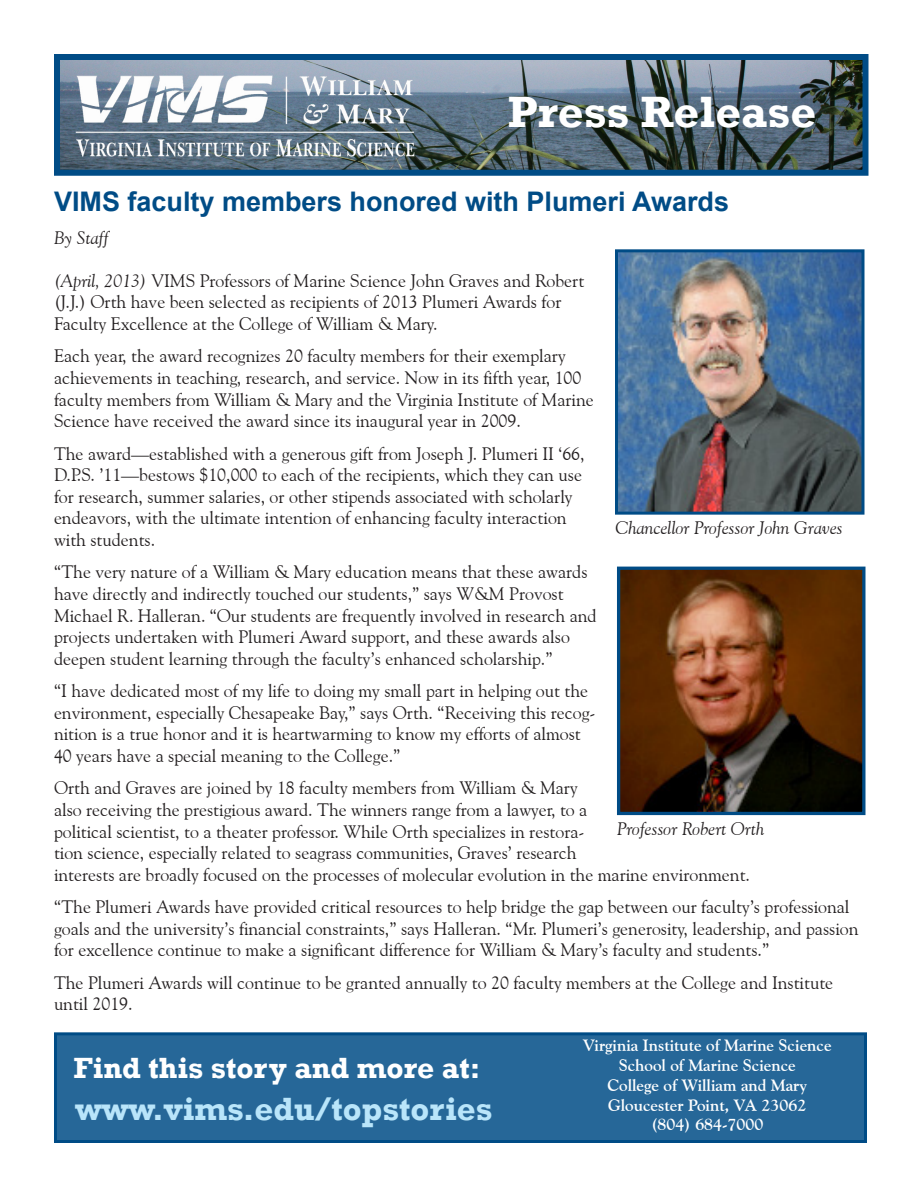
<style>
.page{position:relative;width:918px;height:1188px;background:#fff}
.page>*{position:absolute;margin:0;border:0;box-sizing:border-box;transform-origin:0 0}
.Press_Release_Headin{font:700 45px "Rockwell";color:#fff}
.Headline_-_Articles{font:700 33px "Rockwell";color:#b9e5fa}
.Headline_-_Articles-2{font:700 30px "Rockwell";color:#fff}
.Headline_-_Articles-3{font:700 27px "Arial";color:#004c86}
.Body_Text{font:18px/21.6px "Goudy Old Style BT";color:#231f20}
.Cutline{font:italic 18px "Goudy Old Style BT";color:#231f20}
.Headline_-_Articles-4{font:700 16.5px "Goudy Old Style BT";color:#fff}
.s1{font-style:italic}
</style>
<div class="page">
<div style="left:56px;top:1034px;width:810px;height:108px;background:#266798"></div>
<div style="left:54px;top:1032px;width:813px;height:111px;border:3px solid #004c86"></div>
<img style="left:61px;top:61px;width:800px;height:108px">
<div style="left:54px;top:54px;width:814px;height:122px;border:6px solid #004c86"></div>
<img style="left:69px;top:70px;width:351px;height:94px">
<img style="left:619px;top:253px;width:242px;height:258px">
<div style="left:615px;top:249px;width:250px;height:266px;border:3px solid #004c86"></div>
<img style="left:621px;top:571px;width:241px;height:240px">
<div style="left:617px;top:567px;width:249px;height:248px;border:3px solid #004c86"></div>
<p class="Press_Release_Headin" style="left:508px;top:84px;width:310px">Press Release</p>
<p class="Headline_-_Articles-3" style="left:54px;top:184px;width:677px">VIMS faculty members honored with Plumeri Awards</p>
<p class="Cutline" style="left:54px;top:226px;width:56px">By Staff</p>
<p class="Body_Text" style="left:54px;top:269px;width:532px"><span class="s1">(April, 2013)</span> VIMS Professors of Marine Science John Graves and Robert (J.J.) Orth have been selected as recipients of 2013 Plumeri Awards for<br>Faculty Excellence at the College of William &amp; Mary.</p>
<p class="Body_Text" style="left:54px;top:345px;width:541px">Each year, the award recognizes 20 faculty members for their exemplary achievements in teaching, research, and service. Now in its fifth year, 100 faculty members from William &amp; Mary and the Virginia Institute of Marine Science have received the award since its inaugural year in 2009.</p>
<p class="Body_Text" style="left:54px;top:442px;width:532px">The award—established with a generous gift from Joseph J. Plumeri II ‘66, D.P.S. ’11—bestows $10,000 to each of the recipients, which they can use for research, summer salaries, or other stipends associated with scholarly endeavors, with the ultimate intention of enhancing faculty interaction with students.</p>
<p class="Body_Text" style="left:54px;top:561px;width:544px">“The very nature of a William &amp; Mary education means that these awards have directly and indirectly touched our students,” says W&amp;M Provost Michael R. Halleran. “Our students are frequently involved in research and projects undertaken with Plumeri Award support, and these awards also deepen student learning through the faculty’s enhanced scholarship.”</p>
<p class="Body_Text" style="left:54px;top:680px;width:543px">“I have dedicated most of my life to doing my small part in helping out the environment, especially Chesapeake Bay,” says Orth. “Receiving this recog&shy;nition is a true honor and it is heartwarming to know my efforts of almost 40 years have a special meaning to the College.”</p>
<p class="Body_Text" style="left:54px;top:777px;width:698px">Orth and Graves are joined by 18 faculty members from William &amp; Mary<br>also receiving the prestigious award. The winners range from a lawyer, to a<br>political scientist, to a theater professor. While Orth specializes in restora-<br>tion science, especially related to seagrass communities, Graves’ research<br>interests are broadly focused on the processes of molecular evolution in the marine environment.</p>
<p class="Body_Text" style="left:54px;top:896px;width:806px">“The Plumeri Awards have provided critical resources to help bridge the gap between our faculty’s professional goals and the university’s financial constraints,” says Halleran. “Mr. Plumeri’s generosity, leadership, and passion for excellence continue to make a significant difference for William &amp; Mary’s faculty and students.”</p>
<p class="Body_Text" style="left:54px;top:971px;width:781px">The Plumeri Awards will continue to be granted annually to 20 faculty members at the College and Institute until 2019.</p>
<p class="Cutline" style="left:616px;top:516px;width:229px">Chancellor Professor John Graves</p>
<p class="Cutline" style="left:617px;top:817px;width:149px">Professor Robert Orth</p>
<p class="Headline_-_Articles-2" style="left:74px;top:1049px;width:408px">Find this story and more at:</p>
<p class="Headline_-_Articles" style="left:75px;top:1089px;width:419px">www.vims.edu/topstories</p>
<p class="Headline_-_Articles-4" style="left:583px;top:1035px;width:250px">Virginia Institute of Marine Science</p>
<p class="Headline_-_Articles-4" style="left:619px;top:1055px;width:179px">School of Marine Science</p>
<p class="Headline_-_Articles-4" style="left:607px;top:1075px;width:201px">College of William and Mary</p>
<p class="Headline_-_Articles-4" style="left:608px;top:1095px;width:200px">Gloucester Point, VA 23062</p>
<p class="Headline_-_Articles-4" style="left:651px;top:1114px;width:114px">(804) 684-7000</p>
</div>
